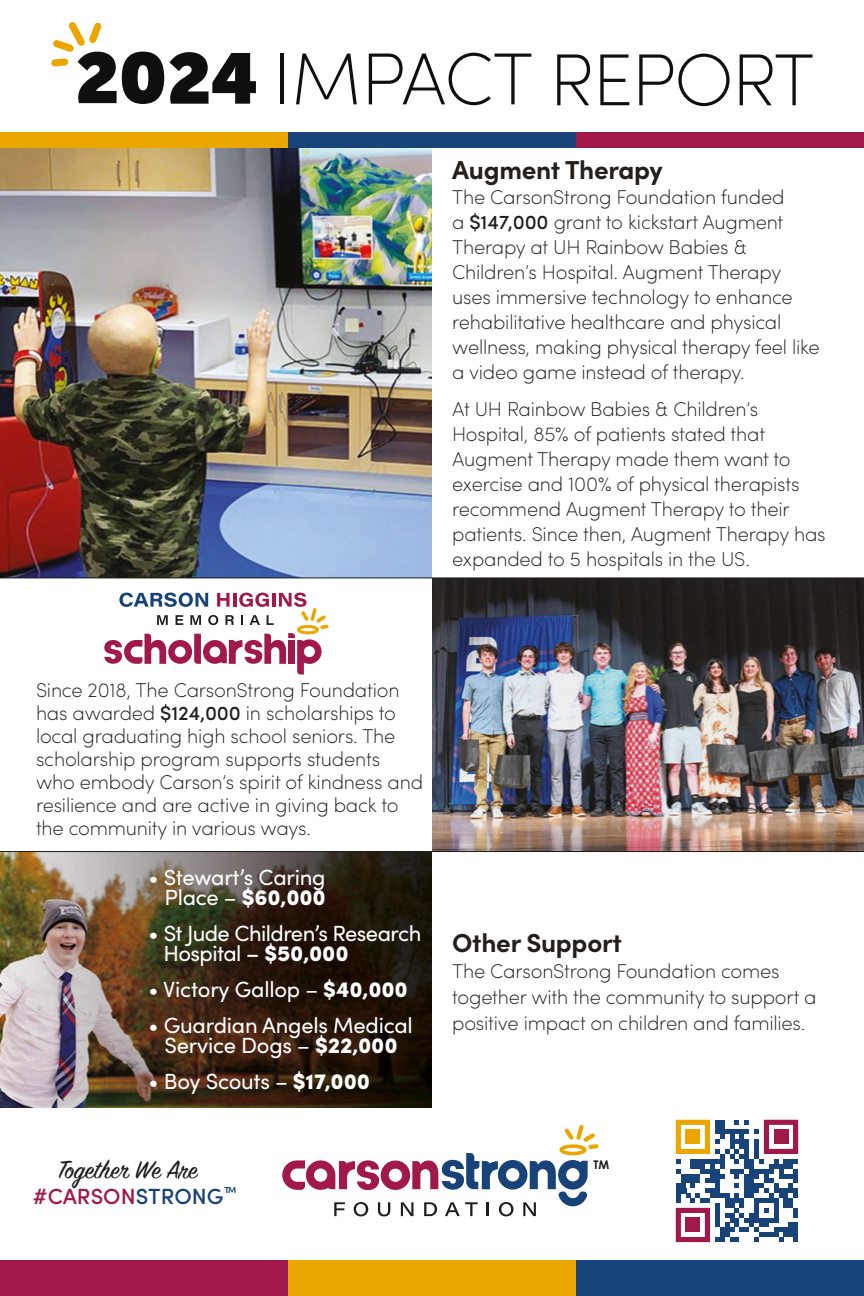
<style>
.page{position:relative;width:864px;height:1296px;background:#fff}
.page>*{position:absolute;margin:0;border:0;box-sizing:border-box;transform-origin:0 0}
.t1{font:28px "Sign Painter House Script";color:#1d1d1b}
.t2{font:700 26px "Sofia Pro";letter-spacing:-.01em;color:#221f1d}
.t3{font:22px/20px "Sofia Pro";letter-spacing:-.01em;color:#fff;text-align:right}
.t4{font:500 22px "Sofia Pro";color:#a1184a}
.t5{font:200 20px/25px "Sofia Pro";letter-spacing:-.01em;color:#221f1d}
.t6{font:700 12px "Century Gothic Pro";color:#1d1d1b}
.s1{font-weight:500}
.s2{font-weight:900}
.s3{color:#184378}
</style>
<div class="page">
<img style="left:0;top:852px;width:432px;height:255px">
<img style="left:0;top:148px;width:432px;height:429px">
<div style="left:576px;top:132px;width:288px;height:16px;background:#a1184a"></div>
<div style="left:288px;top:132px;width:288px;height:16px;background:#184378"></div>
<div style="left:0;top:132px;width:288px;height:16px;background:#eba700"></div>
<img style="left:432px;top:578px;width:432px;height:273px">
<hr style="left:0;top:577px;width:864px;height:1px;background:#1d1d1b">
<hr style="left:0;top:851px;width:864px;height:1px;background:#1d1d1b">
<svg style="left:282px;top:1125px;width:316px;height:91px"></svg>
<div style="left:576px;top:1260px;width:288px;height:36px;background:#184378"></div>
<div style="left:288px;top:1260px;width:288px;height:36px;background:#eba700"></div>
<div style="left:0;top:1260px;width:288px;height:36px;background:#a1184a"></div>
<svg style="left:676px;top:1120px;width:122px;height:122px"></svg>
<div style="left:686px;top:1130px;width:14px;height:14px;background:#eba700"></div>
<div style="left:774px;top:1130px;width:14px;height:14px;background:#a1184a"></div>
<div style="left:686px;top:1218px;width:14px;height:14px;background:#a1184a"></div>
<hr style="left:281px;top:54px;width:3px;height:50px;background:#0e0f0e">
<svg style="left:296px;top:54px;width:61px;height:50px"></svg>
<svg style="left:369px;top:53px;width:162px;height:52px"></svg>
<svg style="left:557px;top:54px;width:33px;height:51px"></svg>
<svg style="left:600px;top:54px;width:29px;height:51px"></svg>
<svg style="left:639px;top:54px;width:91px;height:52px"></svg>
<svg style="left:740px;top:54px;width:73px;height:51px"></svg>
<svg style="left:170px;top:52px;width:86px;height:52px"></svg>
<svg style="left:51px;top:22px;width:113px;height:82px"></svg>
<svg style="left:104px;top:593px;width:224px;height:82px"></svg>
<p class="t2" style="left:452px;top:150px;width:212px">Augment Therapy</p>
<p class="t5" style="left:452px;top:183px;width:369px">The CarsonStrong Foundation funded<br>a <span class="s1">$147,000</span> grant to kickstart Augment Therapy at UH Rainbow Babies &amp; Children’s Hospital. Augment Therapy uses immersive technology to enhance rehabilitative healthcare and physical wellness, making physical therapy feel like a video game instead of therapy.</p>
<p class="t5" style="left:452px;top:395px;width:375px">At UH Rainbow Babies &amp; Children’s Hospital, 85% of patients stated that Augment Therapy made them want to exercise and 100% of physical therapists recommend Augment Therapy to their patients. Since then, Augment Therapy has expanded to 5 hospitals in the US.</p>
<p class="t5" style="left:36px;top:678px;width:389px;line-height:23px">Since 2018, The CarsonStrong Foundation has awarded <span class="s1">$124,000</span> in scholarships to local graduating high school seniors. The scholarship program supports students who embody Carson’s spirit of kindness and resilience and are active in giving back to the community in various ways.</p>
<p class="t3" style="left:148px;top:866px;width:179px">• Stewart’s Caring<br>Place – <span class="s2">$60,000</span></p>
<p class="t3" style="left:148px;top:922px;width:274px">• St Jude Children’s Research</p>
<p class="t3" style="left:164px;top:942px;width:187px">Hospital <span class="s1">–</span> <span class="s2">$50,000</span></p>
<p class="t3" style="left:148px;top:978px;width:261px">• Victory Gallop – <span class="s2">$40,000</span></p>
<p class="t3" style="left:148px;top:1014px;width:266px">• Guardian Angels Medical</p>
<p class="t3" style="left:165px;top:1034px;width:235px">Service Dogs – <span class="s2">$22,000</span></p>
<p class="t3" style="left:148px;top:1070px;width:223px">• Boy Scouts – <span class="s2">$17,000</span></p>
<p class="t1" style="left:58px;top:1152px;width:141px">Together We Are</p>
<p class="t4" style="left:33px;top:1180px;width:206px">#CARSON<span class="s3">STRONG</span><sup>™</sup></p>
<p class="t2" style="left:452px;top:922px;width:171px">Other Support</p>
<p class="t5" style="left:452px;top:956px;width:366px;line-height:26px">The CarsonStrong Foundation comes together with the community to support a positive impact on children and families.</p>
<p class="t6" style="left:594px;top:1157px;width:17px">TM</p>
</div>
